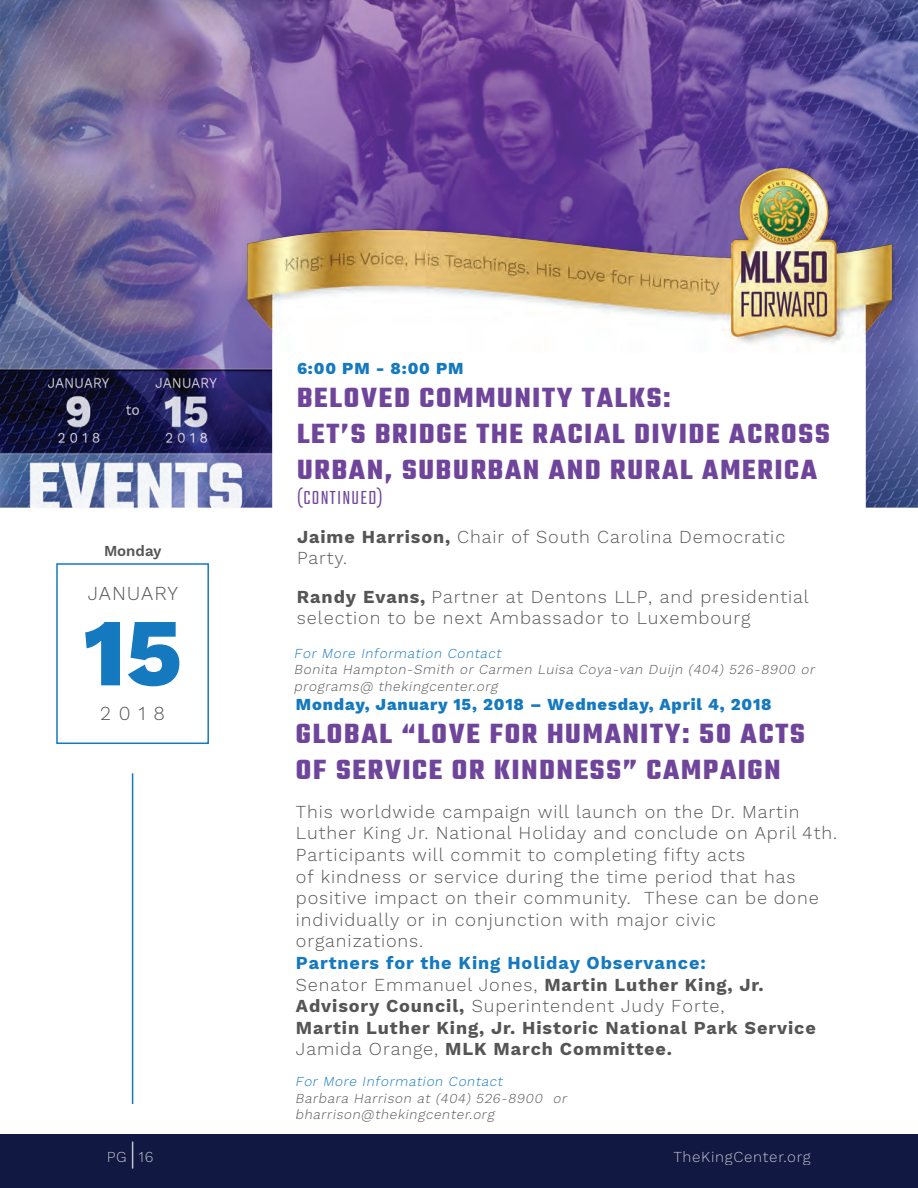
<style>
.page{position:relative;width:918px;height:1188px;background:#fff}
.page>*{position:absolute;margin:0;border:0;box-sizing:border-box;transform-origin:0 0}
.t1{font:800 96px "Work Sans";color:#1479bf}
.t2{font:700 30px/36px "Teko";letter-spacing:.06em;color:#6f459b}
.t3{font:300 21px "Teko";letter-spacing:.06em;color:#6f459b}
.t4{font:300 19.5px "Work Sans";letter-spacing:.05em;color:#545554}
.t5{font:300 18px/21.6px "Work Sans";letter-spacing:.05em;color:#545554}
.t6{font:700 18px/21.6px "Work Sans";letter-spacing:.05em;color:#545554}
.t7{font:800 16.5px "Work Sans";letter-spacing:.05em;color:#1479bf}
.t8{font:300 15px "Work Sans";letter-spacing:.05em;color:#fff}
.t9{font:600 15px "Work Sans";color:#545554}
.t10{font:italic 300 13.5px/16.2px "Work Sans";color:#545554}
.t11{font:italic 300 13.5px "Work Sans";color:#1479bf}
.s1{font-weight:700}
.s2{color:#1479bf}
.s3{font-weight:300}
</style>
<div class="page">
<div style="left:0;top:1134px;width:918px;height:54px;background:#111842"></div>
<svg style="left:132px;top:1142px;width:1px;height:27px"></svg>
<img style="left:0;top:0;width:918px;height:509px">
<img style="left:241px;top:168px;width:654px;height:341px">
<div style="left:56px;top:563px;width:153px;height:181px;border:2px solid #1479bf"></div>
<hr style="left:132px;top:773px;width:1px;height:331px;background:#1479bf">
<p class="t9" style="left:104px;top:542px;width:59px">Monday</p>
<p class="t4" style="left:88px;top:581px;width:92px">JANUARY</p>
<h1 class="t1" style="left:83px;top:597px;width:101px">15</h1>
<p class="t4" style="left:100px;top:702px;width:66px">2018</p>
<p class="t7" style="left:297px;top:359px;width:168px">6:00 PM - 8:00 PM</p>
<h2 class="t2" style="left:297px;top:382px;width:534px">BELOVED COMMUNITY TALKS:<br>LET’S BRIDGE THE RACIAL DIVIDE ACROSS<br>URBAN, SUBURBAN AND RURAL AMERICA</h2>
<p class="t3" style="left:297px;top:486px;width:87px">(CONTINUED)</p>
<p class="t5" style="left:297px;top:526px;width:490px"><span class="s1">Jaime Harrison,</span> Chair of South Carolina Democratic<br>Party.</p>
<p class="t5" style="left:297px;top:586px;width:513px"><span class="s1">Randy Evans,</span> Partner at Dentons LLP, and presidential selection to be next Ambassador to Luxembourg</p>
<p class="t11" style="left:294px;top:646px;width:212px">For More Information Contact</p>
<p class="t10" style="left:294px;top:662px;width:525px">Bonita Hampton-Smith or Carmen Luisa Coya-van Duijn (404) 526-8900 or programs@ thekingcenter.org</p>
<p class="t7" style="left:296px;top:695px;width:477px">Monday, January 15, 2018 – Wednesday, April 4, 2018</p>
<h2 class="t2" style="left:296px;top:718px;width:510px">GLOBAL “LOVE FOR HUMANITY: 50 ACTS<br>OF SERVICE OR KINDNESS” CAMPAIGN</h2>
<p class="t5" style="left:296px;top:802px;width:543px">This worldwide campaign will launch on the Dr. Martin Luther King Jr. National Holiday and conclude on April 4th.<br>Participants will commit to completing fifty acts<br>of kindness or service during the time period that has positive impact on their community. These can be done individually or in conjunction with major civic organizations.</p>
<p class="t6" style="left:296px;top:953px;width:521px"><span class="s2">Partners for the King Holiday Observance:<br></span><span class="s3">Senator Emmanuel Jones,</span> Martin Luther King, Jr.<br>Advisory Council, <span class="s3">Superintendent Judy Forte,<br></span>Martin Luther King, Jr. Historic National Park Service <span class="s3">Jamida Orange,</span> MLK March Committee.</p>
<p class="t11" style="left:295px;top:1074px;width:212px">For More Information Contact</p>
<p class="t10" style="left:295px;top:1091px;width:276px">Barbara Harrison at (404) 526-8900 or bharrison@thekingcenter.org</p>
<p class="t8" style="left:107px;top:1148px;width:49px">PG 16</p>
<p class="t8" style="left:673px;top:1148px;width:139px">TheKingCenter.org</p>
</div>
